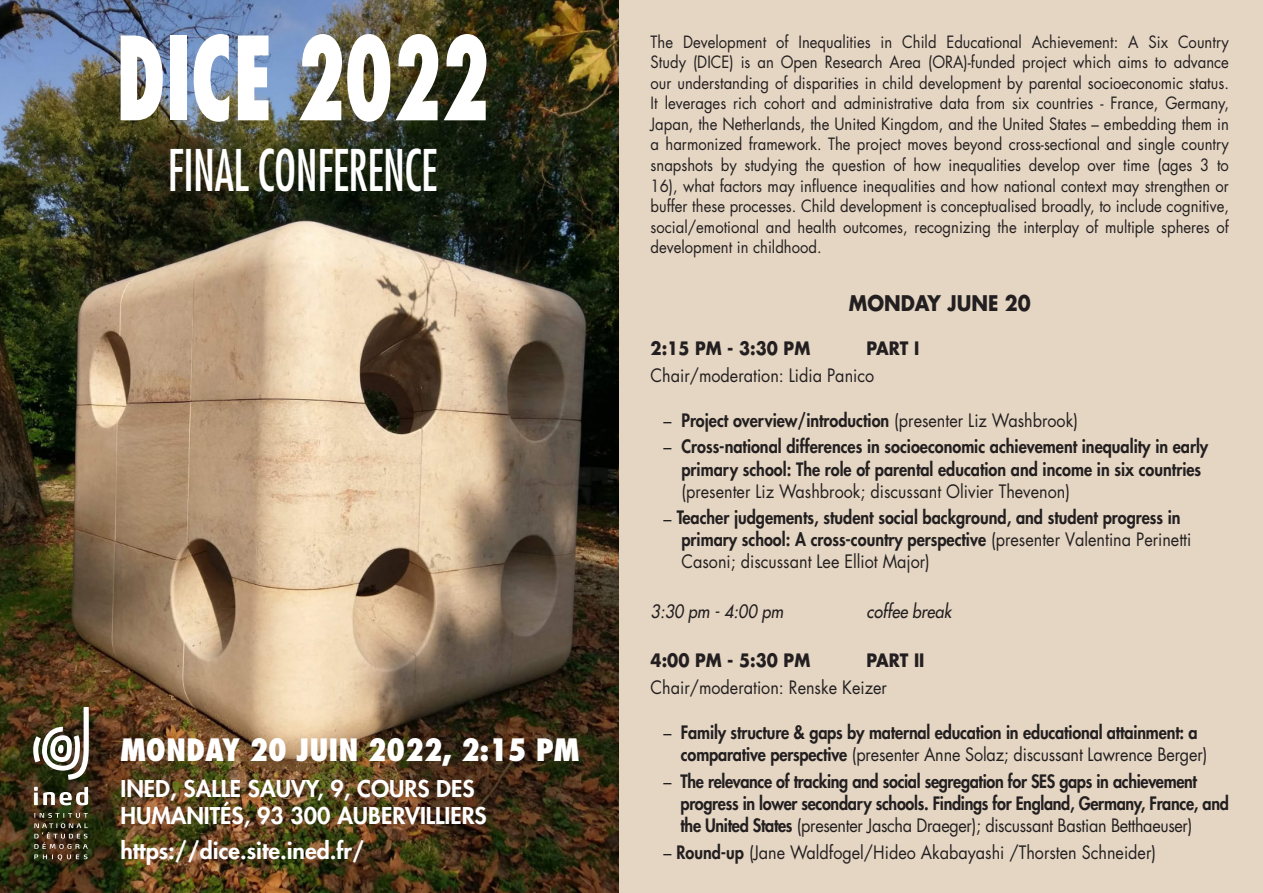
<style>
.page{position:relative;width:1263px;height:893px;background:#fff}
.page>*{position:absolute;margin:0;border:0;box-sizing:border-box;transform-origin:0 0}
.t1{font:800 condensed 112.5px "Futura Std";letter-spacing:-.01em;color:#fff;scale:.72 1}
.t2{font:condensed 55.8px "Futura Std";letter-spacing:-.01em;color:#fff;scale:.83 1}
.t3{font:800 condensed 30px "Futura Std";color:#fff}
.t4{font:800 22.5px/27px "Futura Std";color:#fff}
.t5{font:700 21px "Futura Std";color:#231f20;scale:.9 1}
.t6{font:800 18px/22.4px "Futura Std";color:#231f20;scale:.9 1}
.t7{font:800 18px/22.4px "Futura Std";letter-spacing:-.02em;color:#231f20;scale:.9 1}
.t8{font:18px "Futura Std";color:#231f20;scale:.9 1}
.t9{font:700 18px "Futura Std";color:#231f20;scale:.9 1}
.t10{font:italic 500 18px "Futura Std";color:#231f20;scale:.9 1}
.t11{font:16.5px/20.5px "Futura Std";color:#231f20;text-align:justify;scale:.9 1}
.s1{font-weight:400}
.s2{font-weight:800}
</style>
<div class="page">
<div style="left:618px;top:0;width:645px;height:893px;background:#e5d6c3"></div>
<img style="left:0;top:0;width:618px;height:893px">
<svg style="left:34px;top:813px;width:54px;height:47px;background:#504630"></svg>
<svg style="left:33px;top:707px;width:56px;height:73px"></svg>
<div style="left:58px;top:745px;width:6px;height:8px;background:#fff;border-radius:50%"></div>
<svg style="left:34px;top:787px;width:54px;height:18px"></svg>
<p class="t1" style="left:116px;top:8px;width:521px">DICE 2022</p>
<p class="t2" style="left:168px;top:137px;width:326px">FINAL CONFERENCE</p>
<p class="t3" style="left:120px;top:731px;width:460px">MONDAY 20 JUIN 2022, 2:15 PM</p>
<p class="t4" style="left:120px;top:775px;width:368px">INED, SALLE SAUVY, 9, COURS DES<br>HUMANITÉS, 93 300 AUBERVILLIERS</p>
<p class="t4" style="left:120px;top:837px;width:245px">https://dice.site.ined.fr/</p>
<p class="t11" style="left:651px;top:31px;width:644px">The Development of Inequalities in Child Educational Achievement: A Six Country Study (DICE) is an Open Research Area (ORA)-funded project which aims to advance our understanding of disparities in child development by parental socioeconomic status.<br>It leverages rich cohort and administrative data from six countries - France, Germany, Japan, the Netherlands, the United Kingdom, and the United States – embedding them in a harmonized framework. The project moves beyond cross-sectional and single country snapshots by studying the question of how inequalities develop over time (ages 3 to 16), what factors may influence inequalities and how national context may strengthen or buffer these processes. Child development is conceptualised broadly, to include cognitive, social/emotional and health outcomes, recognizing the interplay of multiple spheres of development in childhood.</p>
<p class="t5" style="left:849px;top:289px;width:204px">MONDAY JUNE 20</p>
<p class="t9" style="left:651px;top:337px;width:179px">2:15 PM - 3:30 PM</p>
<p class="t9" style="left:867px;top:337px;width:60px">PART I</p>
<p class="t8" style="left:651px;top:364px;width:250px">Chair/moderation: Lidia Panico</p>
<p class="t6" style="left:663px;top:409px;width:462px"><span class="s1">–</span> Project overview/introduction <span class="s1">(presenter Liz Washbrook)</span></p>
<p class="t6" style="left:681px;top:435px;width:587px;text-indent:-18px"><span class="s1">–</span> Cross-national differences in socioeconomic achievement inequality in early primary school: The role of parental education and income in six countries <span class="s1">(presenter Liz Washbrook; discussant Olivier Thevenon)</span></p>
<p class="t6" style="left:681px;top:507px;width:568px;line-height:21.9px;text-indent:-18px"><span class="s1">–</span> Teacher judgements, student social background, and student progress in primary school: A cross-country perspective <span class="s1">(presenter Valentina Perinetti<br>Casoni; discussant Lee Elliot Major)</span></p>
<p class="t10" style="left:651px;top:600px;width:149px">3:30 pm - 4:00 pm</p>
<p class="t10" style="left:867px;top:600px;width:96px">coffee break</p>
<p class="t9" style="left:651px;top:649px;width:179px">4:00 PM - 5:30 PM</p>
<p class="t9" style="left:867px;top:649px;width:66px">PART II</p>
<p class="t8" style="left:651px;top:676px;width:264px">Chair/moderation: Renske Keizer</p>
<p class="t6" style="left:681px;top:721px;width:586px;text-indent:-18px"><span class="s1">–</span> Family structure &amp; gaps by maternal education in educational attainment: a comparative perspective <span class="s1">(presenter Anne Solaz; discussant Lawrence Berger)</span></p>
<p class="t7" style="left:680px;top:770px;width:611px;text-indent:-17px"><span class="s1">–</span> The relevance of tracking and social segregation for SES gaps in achievement progress in lower secondary schools. Findings for England, Germany, France, and the United States <span class="s1">(presenter Jascha Draeger); discussant Bastian Betthaeuser)</span></p>
<p class="t8" style="left:663px;top:841px;width:549px">– <span class="s2">Round-up</span> (Jane Waldfogel/Hideo Akabayashi /Thorsten Schneider)</p>
</div>
